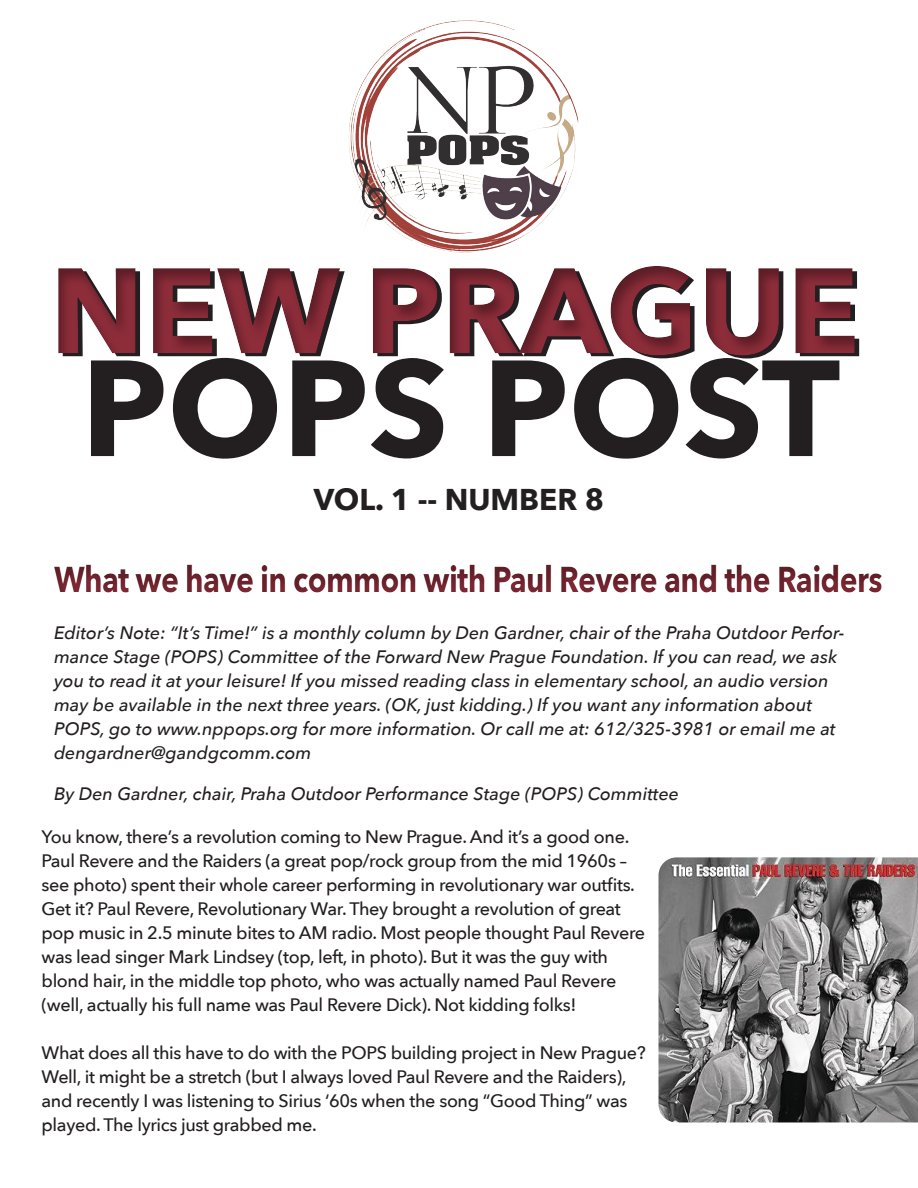
<style>
.page{position:relative;width:918px;height:1188px;background:#fff}
.page>*{position:absolute;margin:0;border:0;box-sizing:border-box;transform-origin:0 0}
.t1{font:700 135px "Avenir Next";color:#231f20}
.t2{font:700 120px "Avenir Next";color:#231f20}
.t3{font:700 36px "Avenir Next";letter-spacing:-.02em;color:#8d2d3a;scale:.83 1}
.t4{font:700 30px "Avenir Next";color:#231f20}
.t5{font:500 18px/24px "Avenir Next";letter-spacing:-.02em;color:#231f20}
.t6{font:italic 500 18px/24px "Avenir Next";color:#231f20}
</style>
<div class="page">
<img style="left:349px;top:20px;width:230px;height:187px">
<div style="left:0;top:207px;width:918px;height:205px;background:#231f20;opacity:.39"></div>
<div style="left:36px;top:547px;width:882px;height:69px;background:#231f20;opacity:.37"></div>
<img style="left:658px;top:857px;width:260px;height:265px">
<p class="t2" style="left:54px;top:210px;width:811px">NEW PRAGUE</p>
<p class="t1" style="left:81px;top:292px;width:760px">POPS POST</p>
<p class="t4" style="left:314px;top:474px;width:292px">VOL. 1 -- NUMBER 8</p>
<h3 class="t3" style="left:54px;top:548px;width:1000px">What we have in common with Paul Revere and the Raiders</h3>
<p class="t6" style="left:54px;top:620px;width:792px">Editor’s Note: “It’s Time!” is a monthly column by Den Gardner, chair of the Praha Outdoor Perfor&shy;mance Stage (POPS) Committee of the Forward New Prague Foundation. If you can read, we ask you to read it at your leisure! If you missed reading class in elementary school, an audio version may be available in the next three years. (OK, just kidding.) If you want any information about POPS, go to www.nppops.org for more information. Or call me at: 612/325-3981 or email me at dengardner@gandgcomm.com</p>
<p class="t6" style="left:54px;top:781px;width:627px">By Den Gardner, chair, Praha Outdoor Performance Stage (POPS) Committee</p>
<p class="t5" style="left:42px;top:824px;width:605px">You know, there’s a revolution coming to New Prague. And it’s a good one.<br>Paul Revere and the Raiders (a great pop/rock group from the mid 1960s – see photo) spent their whole career performing in revolutionary war outfits.<br>Get it? Paul Revere, Revolutionary War. They brought a revolution of great pop music in 2.5 minute bites to AM radio. Most people thought Paul Revere was lead singer Mark Lindsey (top, left, in photo). But it was the guy with blond hair, in the middle top photo, who was actually named Paul Revere (well, actually his full name was Paul Revere Dick). Not kidding folks!</p>
<p class="t5" style="left:42px;top:1040px;width:606px">What does all this have to do with the POPS building project in New Prague?<br>Well, it might be a stretch (but I always loved Paul Revere and the Raiders), and recently I was listening to Sirius ‘60s when the song “Good Thing” was played. The lyrics just grabbed me.</p>
</div>
